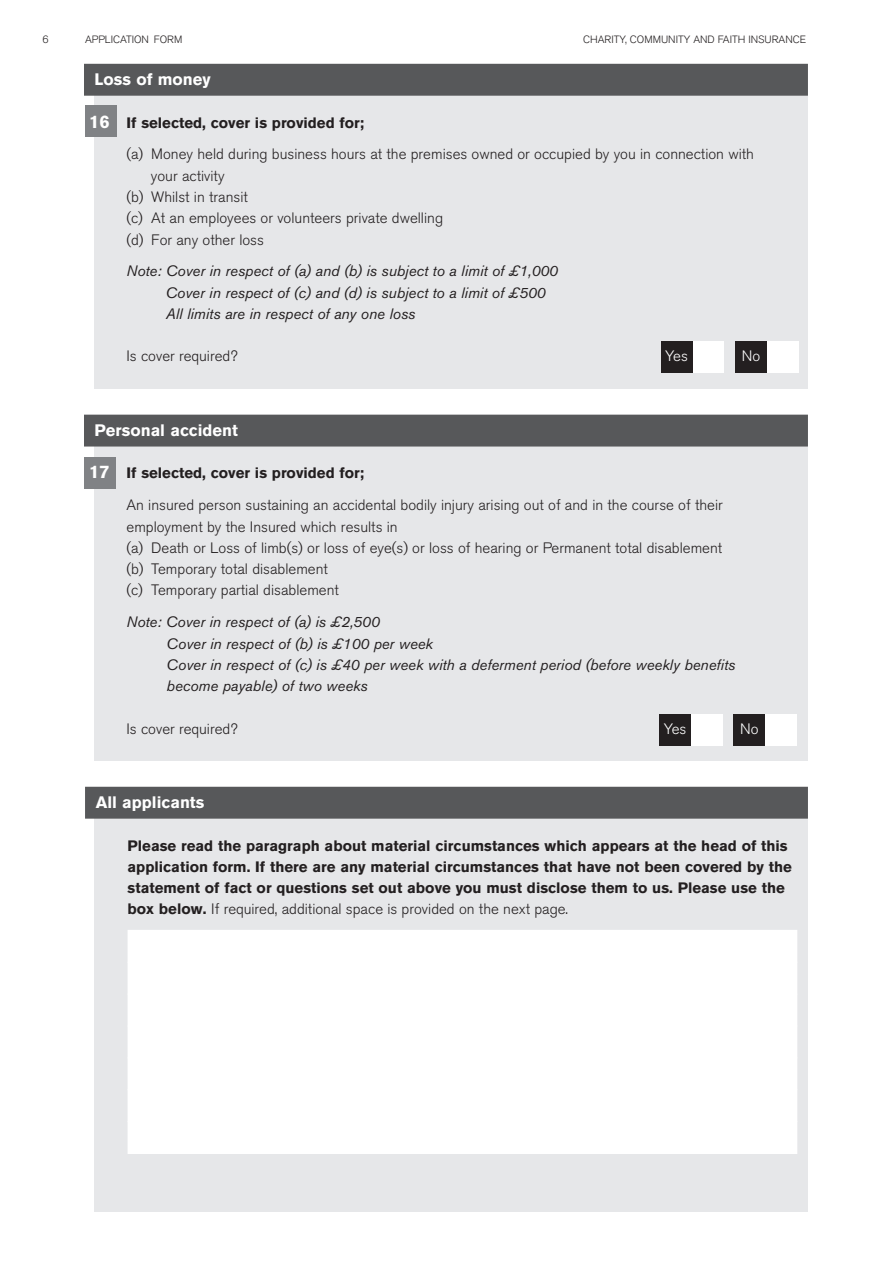
<style>
.page{position:relative;width:893px;height:1263px;background:#fff}
.page>*{position:absolute;margin:0;border:0;box-sizing:border-box;transform-origin:0 0}
.t1{font:700 18px "Akzidenz Grotesk BQ";color:#fff}
.t2{font:700 16.5px "Akzidenz Grotesk BQ";color:#fff}
.t3{font:300 15px/21.3px "Akzidenz Grotesk BQ";color:#231f20}
.t4{font:700 15px/21.3px "Akzidenz Grotesk BQ";color:#231f20}
.t5{font:italic 15px/21.3px "Akzidenz Grotesk BQ";color:#231f20}
.t6{font:300 15px "Akzidenz Grotesk BQ";color:#fff}
.t7{font:300 10.5px "Akzidenz Grotesk BQ";color:#231f20}
.s1{font-weight:300}
</style>
<div class="page">
<div style="left:95px;top:84px;width:713px;height:1128px;background:#e6e7e9"></div>
<div style="left:692px;top:341px;width:32px;height:32px;background:#fff"></div>
<div style="left:767px;top:341px;width:32px;height:32px;background:#fff"></div>
<div style="left:128px;top:930px;width:669px;height:32px;background:#fff"></div>
<div style="left:128px;top:962px;width:669px;height:32px;background:#fff"></div>
<div style="left:128px;top:994px;width:669px;height:32px;background:#fff"></div>
<div style="left:128px;top:1025px;width:669px;height:33px;background:#fff"></div>
<div style="left:128px;top:1057px;width:669px;height:33px;background:#fff"></div>
<div style="left:128px;top:1089px;width:669px;height:33px;background:#fff"></div>
<div style="left:128px;top:1121px;width:669px;height:33px;background:#fff"></div>
<div style="left:67px;top:761px;width:789px;height:26px;background:#fff"></div>
<div style="left:61px;top:389px;width:789px;height:25px;background:#fff"></div>
<div style="left:691px;top:714px;width:32px;height:32px;background:#fff"></div>
<div style="left:765px;top:714px;width:32px;height:32px;background:#fff"></div>
<div style="left:84px;top:64px;width:724px;height:32px;background:#57585a"></div>
<div style="left:85px;top:105px;width:32px;height:31px;background:#808285"></div>
<div style="left:661px;top:341px;width:31px;height:32px;background:#231f20"></div>
<div style="left:735px;top:341px;width:32px;height:32px;background:#231f20"></div>
<div style="left:84px;top:415px;width:724px;height:31px;background:#57585a"></div>
<div style="left:84px;top:457px;width:32px;height:32px;background:#808285"></div>
<div style="left:659px;top:714px;width:32px;height:32px;background:#231f20"></div>
<div style="left:733px;top:714px;width:32px;height:32px;background:#231f20"></div>
<div style="left:85px;top:787px;width:723px;height:32px;background:#57585a"></div>
<p class="t7" style="left:43px;top:35px;width:8px">6</p>
<p class="t7" style="left:85px;top:35px;width:99px">APPLICATION FORM</p>
<p class="t7" style="left:583px;top:35px;width:225px">CHARITY, COMMUNITY AND FAITH INSURANCE</p>
<p class="t2" style="left:95px;top:73px;width:118px">Loss of money</p>
<p class="t1" style="left:89px;top:115px;width:22px">16</p>
<h5 class="t4" style="left:127px;top:113px;width:239px">If selected, cover is provided for;</h5>
<p class="t3" style="left:151px;top:145px;width:604px;text-indent:-24px">(a) Money held during business hours at the premises owned or occupied by you in connection with your activity</p>
<p class="t3" style="left:127px;top:188px;width:123px">(b) Whilst in transit</p>
<p class="t3" style="left:127px;top:209px;width:318px">(c) At an employees or volunteers private dwelling</p>
<p class="t3" style="left:127px;top:230px;width:139px">(d) For any other loss</p>
<p class="t5" style="left:166px;top:262px;width:394px;text-indent:-39px">Note: Cover in respect of (a) and (b) is subject to a limit of £1,000<br>Cover in respect of (c) and (d) is subject to a limit of £500<br>All limits are in respect of any one loss</p>
<p class="t3" style="left:127px;top:347px;width:113px">Is cover required?</p>
<p class="t6" style="left:665px;top:351px;width:24px">Yes</p>
<p class="t6" style="left:742px;top:351px;width:20px">No</p>
<p class="t2" style="left:95px;top:424px;width:145px">Personal accident</p>
<p class="t1" style="left:89px;top:466px;width:22px">17</p>
<h5 class="t4" style="left:127px;top:464px;width:239px">If selected, cover is provided for;</h5>
<p class="t3" style="left:127px;top:496px;width:598px">An insured person sustaining an accidental bodily injury arising out of and in the course of their employment by the Insured which results in</p>
<p class="t3" style="left:127px;top:539px;width:597px">(a) Death or Loss of limb(s) or loss of eye(s) or loss of hearing or Permanent total disablement</p>
<p class="t3" style="left:127px;top:560px;width:203px">(b) Temporary total disablement</p>
<p class="t3" style="left:127px;top:581px;width:214px">(c) Temporary partial disablement</p>
<p class="t5" style="left:167px;top:613px;width:570px;text-indent:-40px">Note: Cover in respect of (a) is £2,500<br>Cover in respect of (b) is £100 per week<br>Cover in respect of (c) is £40 per week with a deferment period (before weekly benefts become payable) of two weeks</p>
<p class="t3" style="left:127px;top:719px;width:113px">Is cover required?</p>
<p class="t6" style="left:664px;top:723px;width:24px">Yes</p>
<p class="t6" style="left:740px;top:723px;width:20px">No</p>
<p class="t2" style="left:96px;top:796px;width:110px">All applicants</p>
<p class="t4" style="left:128px;top:836px;width:666px">Please read the paragraph about material circumstances which appears at the head of this application form. If there are any material circumstances that have not been covered by the statement of fact or questions set out above you must disclose them to us. Please use the box below. <span class="s1">If required, additional space is provided on the next page.</span></p>
</div>
